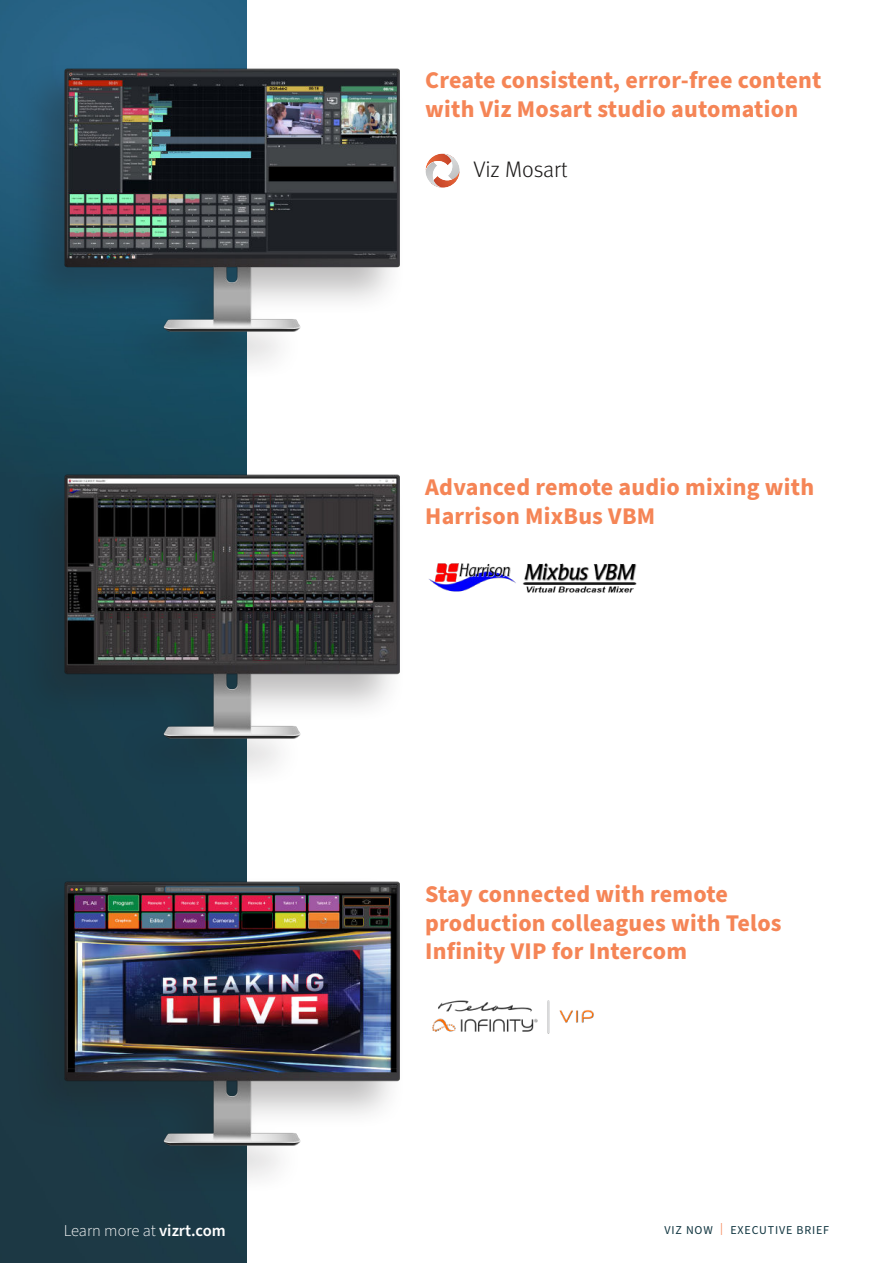
<style>
.page{position:relative;width:893px;height:1263px;background:#fff}
.page>*{position:absolute;margin:0;border:0;box-sizing:border-box;transform-origin:0 0}
.t1{font:700 24px/28.5px "Source Sans Pro";letter-spacing:.01em;color:#f58556}
.t2{font:300 22.5px "Meta OT";color:#1c1a19}
.t3{font:300 16.5px "Source Sans Pro";letter-spacing:-.005em;color:#fff}
.t4{font:12px "Source Sans Pro";letter-spacing:.07em;color:#103540}
.s1{color:#f58556}
.s2{font-weight:600}
</style>
<div class="page">
<img style="left:0;top:0;width:247px;height:1263px">
<div style="left:15px;top:61px;width:391px;height:319px;background:#231f20;opacity:.3"></div>
<img style="left:64px;top:64px;width:336px;height:271px">
<div style="left:15px;top:468px;width:391px;height:319px;background:#231f20;opacity:.3"></div>
<img style="left:64px;top:471px;width:336px;height:271px">
<div style="left:15px;top:875px;width:391px;height:319px;background:#231f20;opacity:.3"></div>
<img style="left:64px;top:877px;width:336px;height:271px">
<svg style="left:425px;top:153px;width:35px;height:35px"></svg>
<img style="left:429px;top:563px;width:208px;height:30px">
<img style="left:432px;top:1000px;width:162px;height:34px">
<p class="t1" style="left:425px;top:68px;width:398px">Create consistent, error-free content with Viz Mosart studio automation</p>
<p class="t2" style="left:473px;top:156px;width:96px">Viz Mosart</p>
<p class="t1" style="left:425px;top:475px;width:391px">Advanced remote audio mixing with<br>Harrison MixBus VBM</p>
<p class="t1" style="left:425px;top:881px;width:358px">Stay connected with remote production colleagues with Telos<br>Infinity VIP for Intercom</p>
<p class="t4" style="left:664px;top:1225px;width:60px">VIZ NOW <span class="s1">|</span></p>
<p class="t3" style="left:64px;top:1224px;width:163px">Learn more at <span class="s2">vizrt.com</span></p>
<p class="t4" style="left:730px;top:1225px;width:100px">EXECUTIVE BRIEF</p>
</div>
